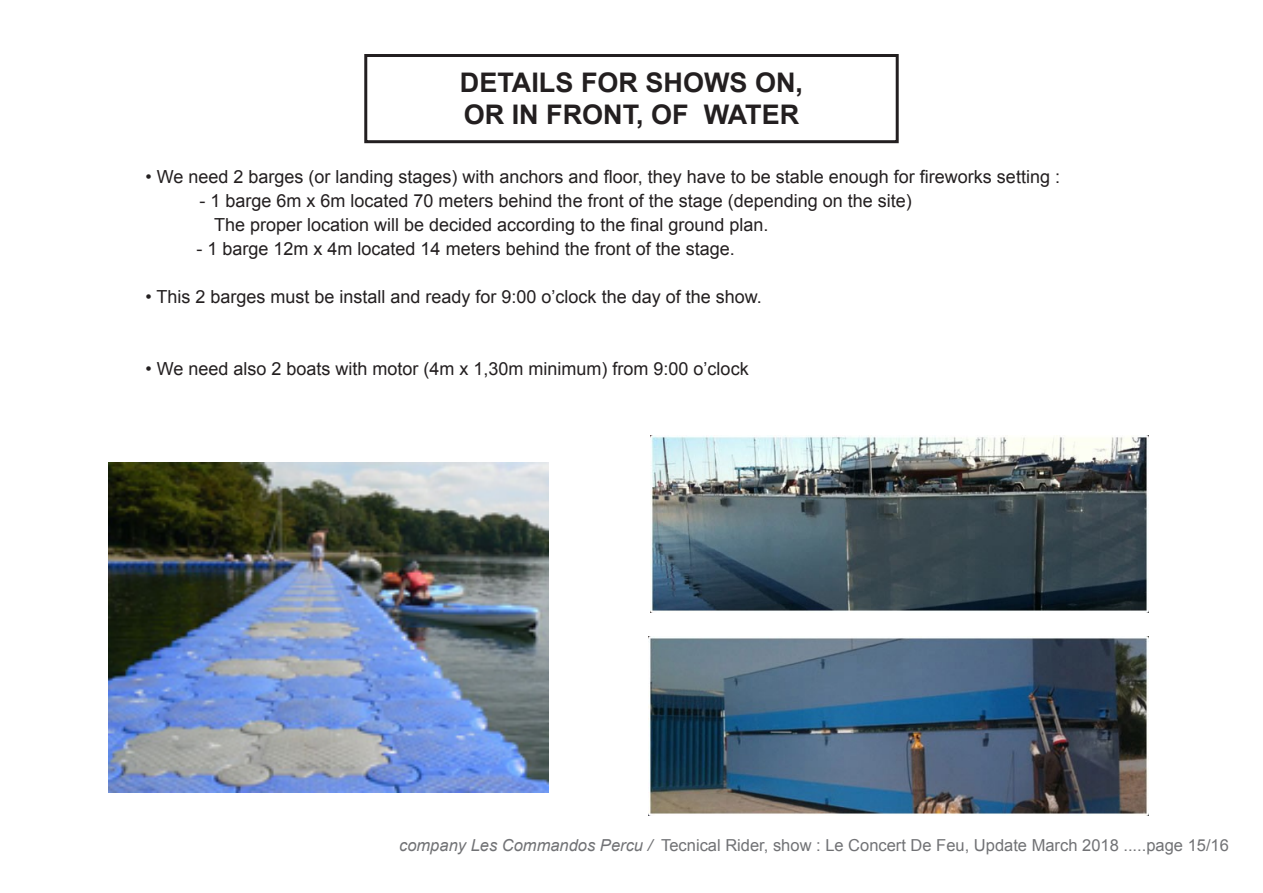
<style>
.page{position:relative;width:1263px;height:893px;background:#fff}
.page>*{position:absolute;margin:0;border:0;box-sizing:border-box;transform-origin:0 0}
.Titres_haut_de_page{font:700 27px/32.4px "Arial";color:#231f20}
.Paragraphe_FT{font:18px "Arial";color:#231f20}
.t1{font:16.5px "Arial";color:#717275}
.s1{font-style:italic}
</style>
<div class="page">
<div style="left:364px;top:54px;width:535px;height:89px;border:3px solid #231f20"></div>
<img style="left:648px;top:637px;width:501px;height:178px">
<img style="left:651px;top:435px;width:498px;height:178px">
<img style="left:109px;top:462px;width:440px;height:330px">
<p class="Titres_haut_de_page" style="left:460px;top:67px;width:345px">DETAILS FOR SHOWS ON,<br>OR IN FRONT, OF WATER</p>
<p class="Paragraphe_FT" style="left:145px;top:165px;width:916px">• We need 2 barges (or landing stages) with anchors and floor, they have to be stable enough for fireworks setting :</p>
<p class="Paragraphe_FT" style="left:199px;top:189px;width:714px">- 1 barge 6m x 6m located 70 meters behind the front of the stage (depending on the site)</p>
<p class="Paragraphe_FT" style="left:214px;top:213px;width:556px">The proper location will be decided according to the final ground plan.</p>
<p class="Paragraphe_FT" style="left:197px;top:237px;width:540px">- 1 barge 12m x 4m located 14 meters behind the front of the stage.</p>
<p class="Paragraphe_FT" style="left:145px;top:285px;width:618px">• This 2 barges must be install and ready for 9:00 o’clock the day of the show.</p>
<p class="Paragraphe_FT" style="left:145px;top:357px;width:605px">• We need also 2 boats with motor (4m x 1,30m minimum) from 9:00 o’clock</p>
<p class="t1" style="left:399px;top:834px;width:831px"><span class="s1">company Les Commandos Percu /</span> Tecnical Rider, show : Le Concert De Feu, Update March 2018 .....page 15/16</p>
</div>
